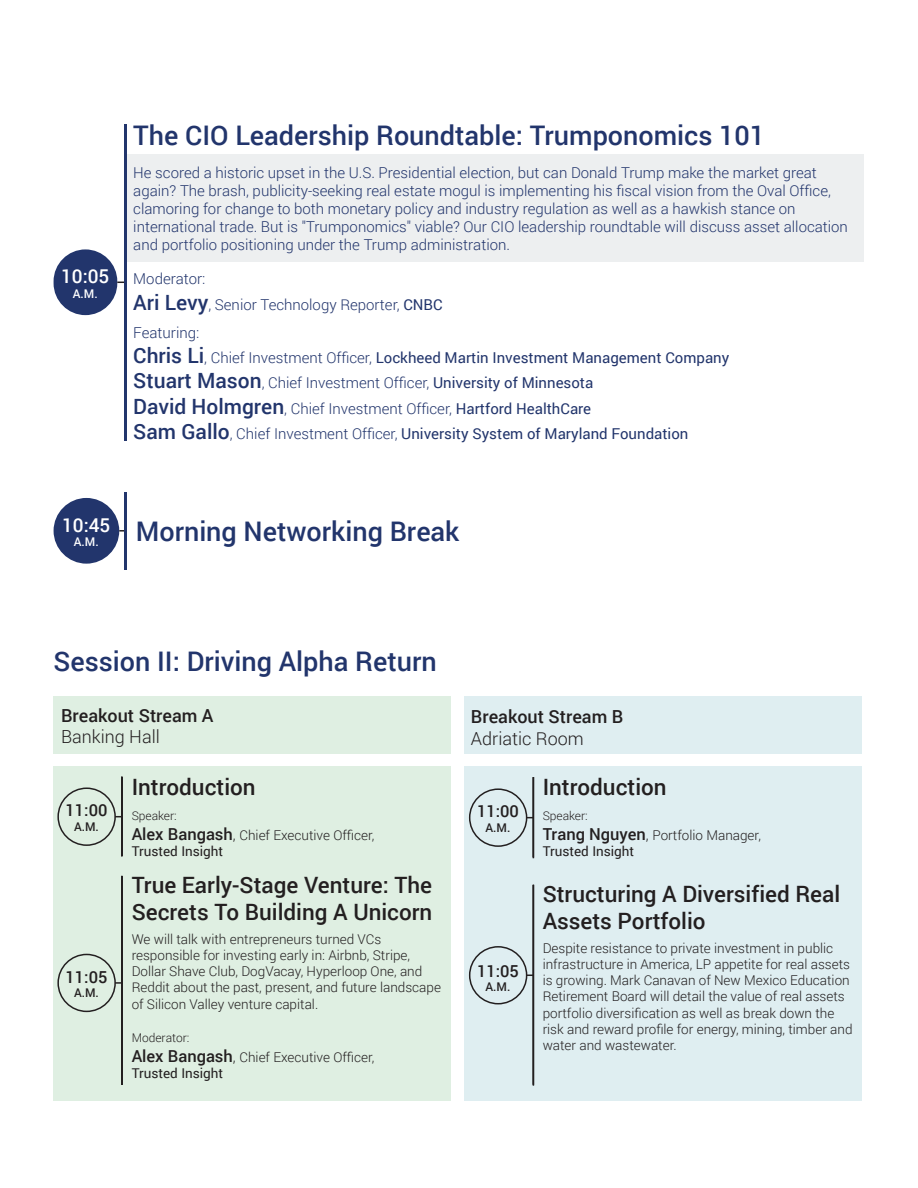
<style>
.page{position:relative;width:918px;height:1188px;background:#fff}
.page>*{position:absolute;margin:0;border:0;box-sizing:border-box;transform-origin:0 0}
.t1{font:500 27px "Roboto";color:#22356c}
.t2{font:500 22.5px/27px "Roboto";color:#231f20}
.t3{font:500 19.05px "Roboto";color:#fff}
.t4{font:500 18px "Roboto";color:#231f20}
.t5{font:300 18px "Roboto";color:#231f20}
.t6{font:500 16.5px "Roboto";color:#231f20}
.t7{font:300 15px/18px "Roboto";color:#22356c}
.t8{font:15px/25.2px "Roboto";color:#22356c}
.t9{font:300 13.5px/16.2px "Roboto";color:#231f20}
.t10{font:300 12px "Roboto";color:#231f20}
.t11{font:500 12px "Roboto";color:#231f20}
.t12{font:500 12px "Roboto";color:#fff}
.s1{font-weight:500;font-size:21px}
.s2{font-weight:400}
.s3{font-weight:300}
.s4{font-weight:500;font-size:16.5px}
.s5{font-size:15px}
</style>
<div class="page">
<div style="left:54px;top:767px;width:397px;height:334px;background:#dfefe2"></div>
<div style="left:54px;top:696px;width:397px;height:58px;background:#dfefe2"></div>
<div style="left:464px;top:767px;width:398px;height:334px;background:#dfeef1"></div>
<div style="left:464px;top:697px;width:398px;height:57px;background:#dfeef1"></div>
<div style="left:127px;top:154px;width:737px;height:108px;background:#edeff0"></div>
<div style="left:54px;top:249px;width:63px;height:66px;background:#22356c;border-radius:32px"></div>
<hr style="left:125px;top:124px;width:2px;height:316px;background:#22356c">
<div style="left:54px;top:498px;width:65px;height:66px;background:#22356c;border-radius:33px"></div>
<hr style="left:124px;top:492px;width:3px;height:78px;background:#22356c">
<hr style="left:121px;top:777px;width:2px;height:79px;background:#231f20">
<div style="left:57px;top:787px;width:59px;height:59px;border:2px solid #231f20;border-radius:28px"></div>
<hr style="left:121px;top:876px;width:2px;height:209px;background:#231f20">
<div style="left:57px;top:954px;width:59px;height:58px;border:2px solid #231f20;border-radius:28px"></div>
<svg style="left:115px;top:982px;width:6px;height:2px"></svg>
<hr style="left:533px;top:777px;width:1px;height:81px;background:#231f20">
<div style="left:469px;top:788px;width:58px;height:59px;border:2px solid #231f20;border-radius:28px"></div>
<hr style="left:533px;top:885px;width:1px;height:200px;background:#231f20">
<div style="left:469px;top:946px;width:58px;height:58px;border:2px solid #231f20;border-radius:28px"></div>
<h3 class="t3" style="left:61px;top:263px;width:50px">10:05</h3>
<p class="t12" style="left:73px;top:285px;width:26px">A.M.</p>
<h1 class="t1" style="left:133px;top:116px;width:633px">The CIO Leadership Roundtable: Trumponomics 101</h1>
<p class="t7" style="left:133px;top:163px;width:716px">He scored a historic upset in the U.S. Presidential election, but can Donald Trump make the market great again? The brash, publicity-seeking real estate mogul is implementing his fiscal vision from the Oval Office, clamoring for change to both monetary policy and industry regulation as well as a hawkish stance on international trade. But is "Trumponomics" viable? Our CIO leadership roundtable will discuss asset allocation and portfolio positioning under the Trump administration.</p>
<p class="t7" style="left:133px;top:266px;width:311px;line-height:25.2px">Moderator:<br><span class="s1">Ari Levy</span>, Senior Technology Reporter, <span class="s2">CNBC</span></p>
<p class="t8" style="left:133px;top:320px;width:598px"><span class="s3">Featuring:<br></span><span class="s1">Chris Li</span><span class="s3">, Chief Investment Officer,</span> Lockheed Martin Investment Management Company <span class="s1">Stuart Mason</span><span class="s3">, Chief Investment Officer,</span> University of Minnesota<br><span class="s1">David Holmgren</span><span class="s3">, Chief Investment Officer,</span> Hartford HealthCare<br><span class="s1">Sam Gallo</span><span class="s3">, Chief Investment Officer,</span> University System of Maryland Foundation</p>
<h3 class="t3" style="left:62px;top:511px;width:50px">10:45</h3>
<p class="t12" style="left:74px;top:533px;width:26px">A.M.</p>
<h1 class="t1" style="left:136px;top:512px;width:325px">Morning Networking Break</h1>
<h1 class="t1" style="left:54px;top:642px;width:385px">Session II: Driving Alpha Return</h1>
<h3 class="t4" style="left:61px;top:703px;width:154px">Breakout Stream A</h3>
<h3 class="t5" style="left:61px;top:724px;width:100px">Banking Hall</h3>
<p class="t6" style="left:66px;top:799px;width:43px">11:00</p>
<p class="t11" style="left:74px;top:818px;width:26px">A.M.</p>
<p class="t6" style="left:66px;top:965px;width:43px">11:05</p>
<p class="t11" style="left:74px;top:984px;width:26px">A.M.</p>
<h2 class="t2" style="left:132px;top:773px;width:125px">Introduction</h2>
<p class="t10" style="left:132px;top:807px;width:47px">Speaker:</p>
<p class="t9" style="left:132px;top:826px;width:244px"><span class="s4">Alex Bangash</span><span class="s5">,</span> Chief Executive Officer,<br><span class="s2">Trusted Insight</span></p>
<h2 class="t2" style="left:132px;top:871px;width:302px">True Early-Stage Venture: The<br>Secrets To Building A Unicorn</h2>
<p class="t9" style="left:132px;top:930px;width:311px">We will talk with entrepreneurs turned VCs responsible for investing early in: Airbnb, Stripe, Dollar Shave Club, DogVacay, Hyperloop One, and Reddit about the past, present, and future landscape of Silicon Valley venture capital.</p>
<p class="t10" style="left:132px;top:1029px;width:59px">Moderator:</p>
<p class="t9" style="left:132px;top:1048px;width:244px"><span class="s4">Alex Bangash</span><span class="s5">,</span> Chief Executive Officer,<br><span class="s2">Trusted Insight</span></p>
<h3 class="t4" style="left:471px;top:704px;width:154px">Breakout Stream B</h3>
<h3 class="t5" style="left:471px;top:726px;width:114px">Adriatic Room</h3>
<p class="t6" style="left:477px;top:800px;width:43px">11:00</p>
<p class="t11" style="left:486px;top:819px;width:26px">A.M.</p>
<p class="t6" style="left:477px;top:959px;width:43px">11:05</p>
<p class="t11" style="left:486px;top:978px;width:26px">A.M.</p>
<h2 class="t2" style="left:543px;top:773px;width:125px">Introduction</h2>
<p class="t10" style="left:543px;top:807px;width:47px">Speaker:</p>
<p class="t9" style="left:543px;top:826px;width:220px"><span class="s4">Trang Nguyen</span><span class="s5">,</span> Portfolio Manager,<br><span class="s2">Trusted Insight</span></p>
<h2 class="t2" style="left:543px;top:880px;width:299px">Structuring A Diversified Real<br>Assets Portfolio</h2>
<p class="t9" style="left:543px;top:939px;width:311px">Despite resistance to private investment in public infrastructure in America, LP appetite for real assets is growing. Mark Canavan of New Mexico Education Retirement Board will detail the value of real assets portfolio diversification as well as break down the risk and reward profile for energy, mining, timber and water and wastewater.</p>
</div>
